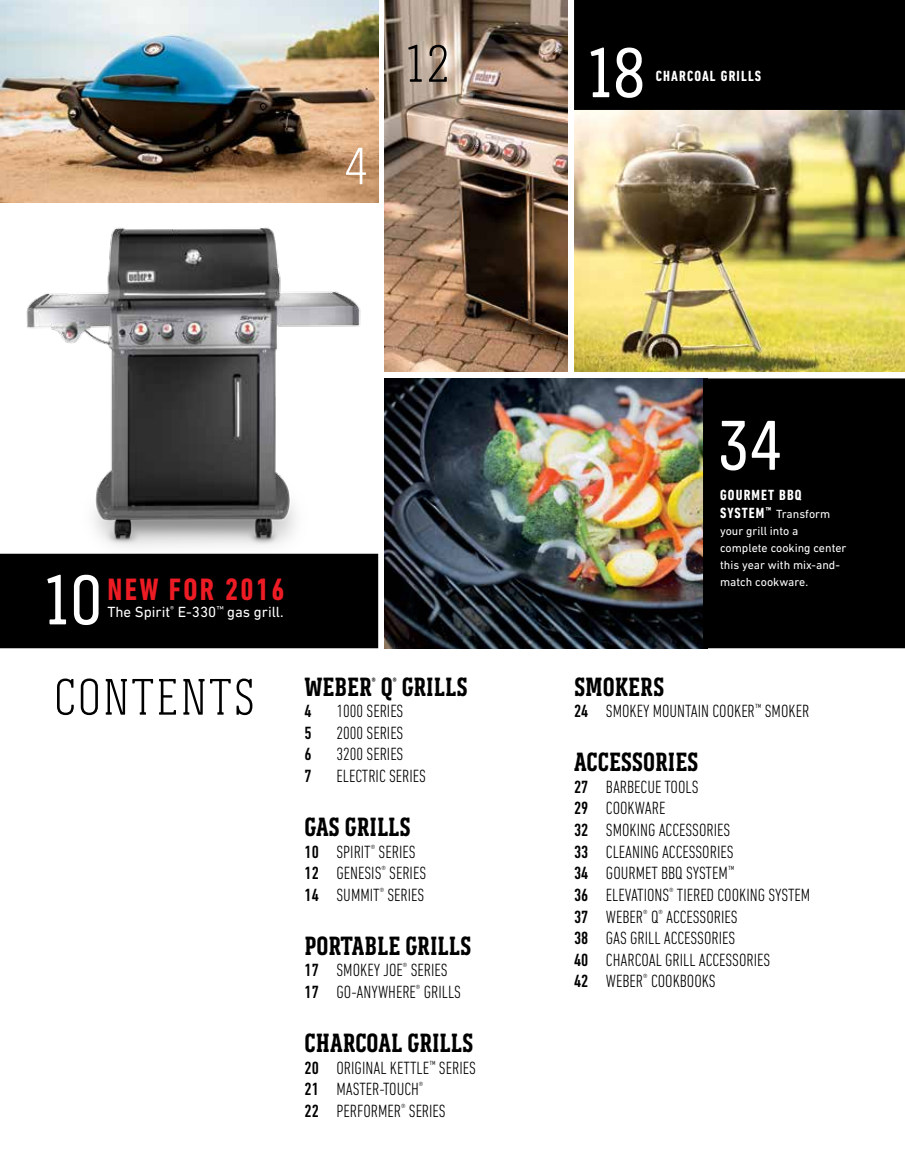
<style>
.page{position:relative;width:905px;height:1175px;background:#fff}
.page>*{position:absolute;margin:0;border:0;box-sizing:border-box;transform-origin:0 0}
.t1{font:72px "Weber Serif";color:#fff}
.t2{font:300 53.7px "Weber Serif";color:#000}
.t3{font:300 53.7px "Weber Serif";color:#fff}
.t4{font:300 52.5px "Weber Serif";letter-spacing:.03em;color:#000}
.t5{font:700 condensed 31.5px "DIN Next LT Pro";letter-spacing:.075em;color:#ed1c24}
.t6{font:700 27px "Weber Serif";color:#000}
.t7{font:300 condensed 18px/21.6px "DIN Next LT Pro";color:#000}
.t8{font:500 condensed 18px "DIN Next LT Pro";color:#000}
.t9{font:15px "DIN Next LT Pro";color:#fff}
.t10{font:700 condensed 15px "DIN Next LT Pro";letter-spacing:.075em;color:#fff}
.t11{font:12px/17px "DIN Next LT Pro";color:#fff}
.t12{font:700 10.5px "Weber Serif";color:#000}
.s1{font-weight:500}
.s2{font-weight:700;font-stretch:condensed;font-size:15px}
</style>
<div class="page">
<img style="left:0;top:0;width:378px;height:202px">
<img style="left:0;top:227px;width:379px;height:344px">
<img style="left:385px;top:0;width:182px;height:371px">
<img style="left:385px;top:378px;width:318px;height:270px">
<div style="left:0;top:554px;width:378px;height:94px;background:#000"></div>
<div style="left:703px;top:378px;width:201px;height:270px;background:#000"></div>
<img style="left:574px;top:110px;width:330px;height:261px">
<div style="left:574px;top:0;width:330px;height:110px;background:#000"></div>
<h2 class="t3" style="left:344px;top:137px;width:26px">4</h2>
<h2 class="t2" style="left:406px;top:35px;width:44px">12</h2>
<h1 class="t1" style="left:45px;top:561px;width:59px">10</h1>
<h3 class="t5" style="left:107px;top:571px;width:179px">NEW FOR 2016</h3>
<p class="t9" style="left:107px;top:603px;width:178px">The Spirit<sup>®</sup> E-330<sup>™</sup> gas grill.</p>
<h3 class="t4" style="left:54px;top:668px;width:202px">CONTENTS</h3>
<h3 class="t6" style="left:304px;top:671px;width:164px">WEBER Q GRILLS</h3>
<p class="t12" style="left:372px;top:675px;width:5px">®</p>
<p class="t12" style="left:393px;top:675px;width:5px">®</p>
<p class="t8" style="left:304px;top:701px;width:9px">4</p>
<p class="t7" style="left:336px;top:700px;width:68px">1000 SERIES</p>
<p class="t8" style="left:304px;top:722px;width:9px">5</p>
<p class="t7" style="left:336px;top:721px;width:68px">2000 SERIES</p>
<p class="t8" style="left:304px;top:744px;width:9px">6</p>
<p class="t7" style="left:336px;top:743px;width:68px">3200 SERIES</p>
<p class="t8" style="left:304px;top:765px;width:9px">7</p>
<p class="t7" style="left:336px;top:765px;width:91px">ELECTRIC SERIES</p>
<h3 class="t6" style="left:304px;top:811px;width:108px">GAS GRILLS</h3>
<p class="t7" style="left:304px;top:840px;width:123px"><span class="s1">10</span> SPIRIT<sup>®</sup> SERIES<br><span class="s1">12</span> GENESIS<sup>®</sup> SERIES<br><span class="s1">14</span> SUMMIT<sup>®</sup> SERIES</p>
<h3 class="t6" style="left:304px;top:930px;width:168px">PORTABLE GRILLS</h3>
<p class="t7" style="left:304px;top:959px;width:158px"><span class="s1">17</span> SMOKEY JOE<sup>®</sup> SERIES<br><span class="s1">17</span> GO-ANYWHERE<sup>®</sup> GRILLS</p>
<h3 class="t6" style="left:304px;top:1027px;width:170px">CHARCOAL GRILLS</h3>
<p class="t7" style="left:304px;top:1056px;width:173px"><span class="s1">20</span> ORIGINAL KETTLE<sup>™</sup> SERIES<br><span class="s1">21</span> MASTER-TOUCH<sup>®<br></sup><span class="s1">22</span> PERFORMER<sup>®</sup> SERIES</p>
<h1 class="t1" style="left:588px;top:34px;width:58px">18</h1>
<p class="t10" style="left:656px;top:68px;width:107px">CHARCOAL GRILLS</p>
<h1 class="t1" style="left:718px;top:406px;width:65px">34</h1>
<p class="t10" style="left:720px;top:486px;width:83px">GOURMET BBQ</p>
<p class="t11" style="left:720px;top:505px;width:128px"><span class="s2">SYSTEM</span><sup>™</sup> Transform your grill into a complete cooking center this year with mix-and&shy;match cookware.</p>
<h3 class="t6" style="left:574px;top:671px;width:92px">SMOKERS</h3>
<p class="t7" style="left:574px;top:700px;width:237px"><span class="s1">24</span> SMOKEY MOUNTAIN COOKER<sup>™</sup> SMOKER</p>
<h3 class="t6" style="left:574px;top:747px;width:126px">ACCESSORIES</h3>
<p class="t7" style="left:574px;top:776px;width:238px"><span class="s1">27</span> BARBECUE TOOLS<br><span class="s1">29</span> COOKWARE<br><span class="s1">32</span> SMOKING ACCESSORIES<br><span class="s1">33</span> CLEANING ACCESSORIES<br><span class="s1">34</span> GOURMET BBQ SYSTEM<sup>™<br></sup><span class="s1">36</span> ELEVATIONS<sup>®</sup> TIERED COOKING SYSTEM<br><span class="s1">37</span> WEBER<sup>®</sup> Q<sup>®</sup> ACCESSORIES<br><span class="s1">38</span> GAS GRILL ACCESSORIES<br><span class="s1">40</span> CHARCOAL GRILL ACCESSORIES<br><span class="s1">42</span> WEBER<sup>®</sup> COOKBOOKS</p>
</div>
